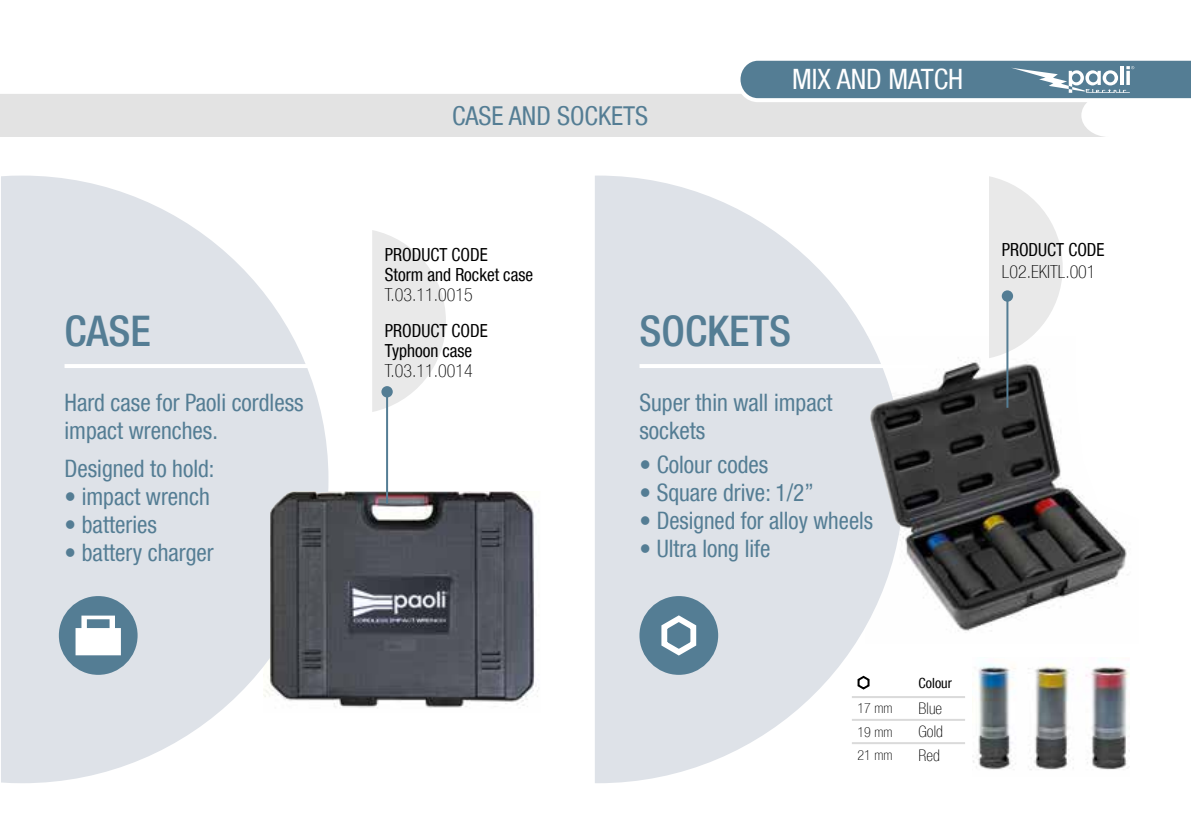
<style>
.page{position:relative;width:1191px;height:840px;background:#fff}
.page>*{position:absolute;margin:0;border:0;box-sizing:border-box;transform-origin:0 0}
.t1{font:500 condensed 42.4px "Helvetica Neue LT Com";color:#547d94}
.t2{font:condensed 28px "Helvetica Neue LT Com";color:#fff}
.t3{font:condensed 26px "Helvetica Neue LT Com";color:#547d94}
.t4{font:condensed 24px/28px "Helvetica Neue LT Com";color:#547d94}
.t5{font:condensed 18px/20px "Helvetica Neue LT Com";color:#000;scale:.96 1}
.t6{font:100 condensed 18px "Helvetica Neue LT Com";color:#000}
.t7{font:100 condensed 16px "Helvetica Neue LT Com";color:#000}
.t8{font:100 condensed 14px "Helvetica Neue LT Com";color:#000}
.t9{font:condensed 14px "Helvetica Neue LT Com";color:#000}
</style>
<div class="page">
<svg style="left:595px;top:175px;width:309px;height:607px;fill:#dee2e8"></svg>
<img style="left:866px;top:336px;width:262px;height:307px">
<div style="left:0;top:94px;width:1104px;height:43px;background:#e3e3e3"></div>
<svg style="left:734px;top:60px;width:457px;height:44px;background:#7797aa"></svg>
<svg style="left:1px;top:175px;width:327px;height:607px;fill:#dee2e8"></svg>
<hr style="left:639px;top:364px;width:289px;height:4px;background:#fff">
<svg style="left:989px;top:176px;width:73px;height:182px"></svg>
<hr style="left:1006px;top:296px;width:2px;height:111px;background:#547d94">
<div style="left:1001px;top:290px;width:12px;height:11px;background:#547d94;border-radius:50%"></div>
<hr style="left:852px;top:695px;width:61px;height:2px;background:#dadada">
<hr style="left:913px;top:695px;width:52px;height:2px;background:#dadada">
<hr style="left:852px;top:718px;width:61px;height:2px;background:#dadada">
<hr style="left:913px;top:718px;width:52px;height:2px;background:#dadada">
<hr style="left:852px;top:741px;width:61px;height:2px;background:#dadada">
<hr style="left:913px;top:741px;width:52px;height:2px;background:#dadada">
<svg style="left:856px;top:674px;width:15px;height:16px"></svg>
<div style="left:639px;top:595px;width:79px;height:79px;background:#547d94;border-radius:50%"></div>
<svg style="left:661px;top:615px;width:36px;height:41px"></svg>
<img style="left:972px;top:658px;width:158px;height:112px">
<hr style="left:65px;top:364px;width:289px;height:4px;background:#fff">
<div style="left:59px;top:595px;width:79px;height:79px;background:#547d94;border-radius:50%"></div>
<svg style="left:76px;top:615px;width:45px;height:40px"></svg>
<img style="left:263px;top:491px;width:275px;height:221px">
<svg style="left:372px;top:230px;width:74px;height:182px"></svg>
<hr style="left:386px;top:392px;width:2px;height:111px;background:#547d94">
<div style="left:381px;top:386px;width:12px;height:11px;background:#547d94;border-radius:50%"></div>
<h1 class="t1" style="left:65px;top:305px;width:88px">CASE</h1>
<p class="t4" style="left:65px;top:388px;width:241px">Hard case for Paoli cordless impact wrenches.</p>
<p class="t4" style="left:65px;top:454px;width:151px">Designed to hold:</p>
<p class="t4" style="left:65px;top:482px;width:147px">• impact wrench</p>
<p class="t4" style="left:65px;top:510px;width:94px">• batteries</p>
<p class="t4" style="left:65px;top:538px;width:151px">• battery charger</p>
<p class="t3" style="left:452px;top:100px;width:197px">CASE AND SOCKETS</p>
<p class="t2" style="left:792px;top:63px;width:173px">MIX AND MATCH</p>
<p class="t5" style="left:385px;top:244px;width:156px">PRODUCT CODE<br>Storm and Rocket case</p>
<p class="t6" style="left:385px;top:284px;width:89px">T.03.11.0015</p>
<p class="t5" style="left:385px;top:320px;width:109px">PRODUCT CODE<br>Typhoon case</p>
<p class="t6" style="left:385px;top:360px;width:89px">T.03.11.0014</p>
<h1 class="t1" style="left:639px;top:305px;width:153px">SOCKETS</h1>
<p class="t4" style="left:639px;top:388px;width:195px">Super thin wall impact sockets</p>
<p class="t4" style="left:639px;top:450px;width:130px">• Colour codes</p>
<p class="t4" style="left:639px;top:478px;width:176px">• Square drive: 1/2”</p>
<p class="t4" style="left:639px;top:506px;width:235px">• Designed for alloy wheels</p>
<p class="t4" style="left:639px;top:534px;width:132px">• Ultra long life</p>
<p class="t9" style="left:918px;top:674px;width:35px">Colour</p>
<p class="t8" style="left:857px;top:700px;width:36px">17 mm</p>
<p class="t7" style="left:918px;top:699px;width:25px">Blue</p>
<p class="t8" style="left:857px;top:723px;width:36px">19 mm</p>
<p class="t7" style="left:918px;top:722px;width:26px">Gold</p>
<p class="t8" style="left:857px;top:746px;width:36px">21 mm</p>
<p class="t7" style="left:918px;top:745px;width:23px">Red</p>
<p class="t5" style="left:1001px;top:239px;width:109px">PRODUCT CODE</p>
<p class="t6" style="left:1001px;top:261px;width:95px">L02.EKITL.001</p>
</div>
